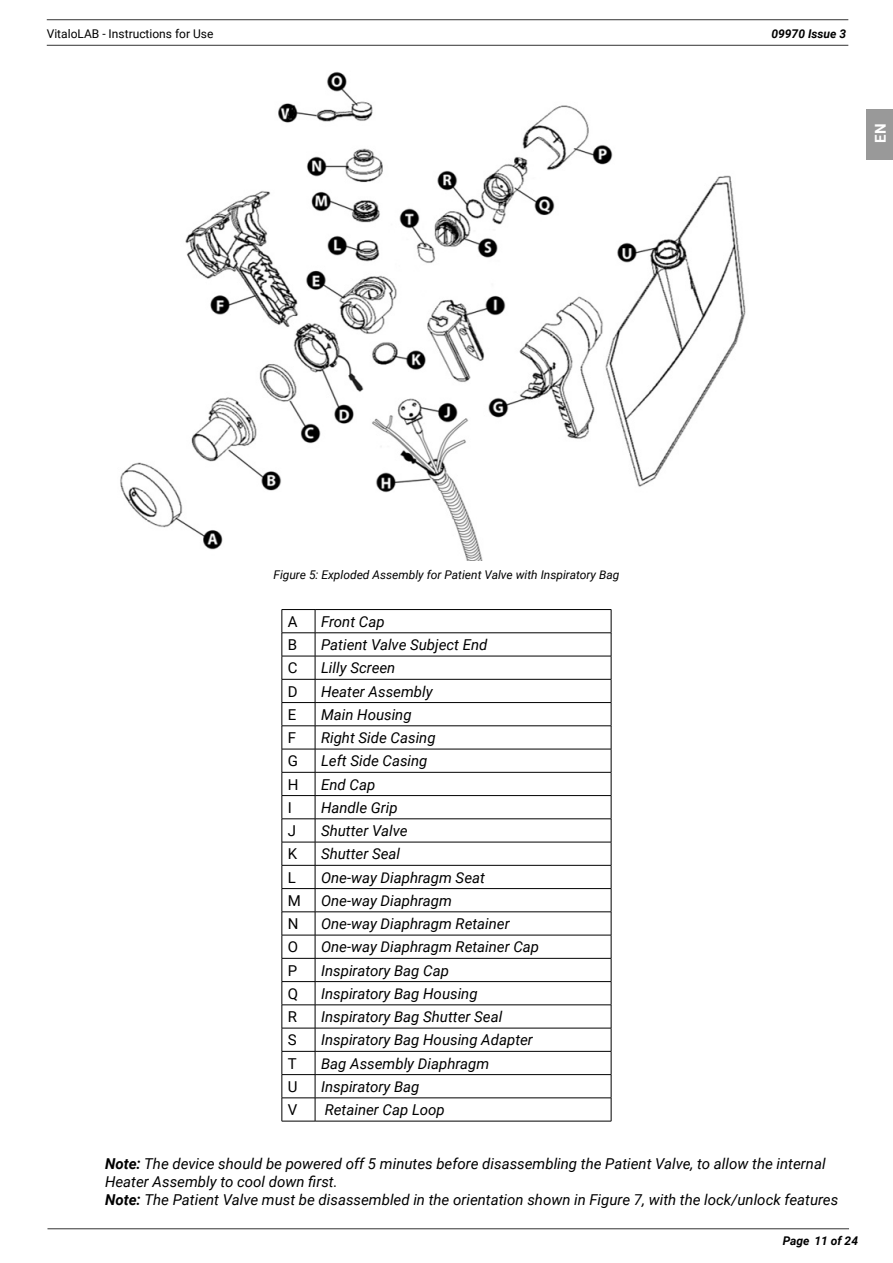
<style>
.page{position:relative;width:893px;height:1263px;background:#fff}
.page>*{position:absolute;margin:0;border:0;box-sizing:border-box;transform-origin:0 0}
.t1{font:italic 15px/18px "Roboto";color:#000}
.t2{font:15px "Roboto";color:#000}
.t3{font:700 15px "Roboto";color:#fff}
.Image_caption{font:italic 12px "Roboto";color:#000}
.t4{font:12px "Roboto";color:#000}
.t5{font:italic 700 12px "Roboto";color:#000}
.s1{font-weight:700}
</style>
<div class="page">
<hr style="left:47px;top:45px;width:801px;height:1px;background:#333">
<hr style="left:47px;top:19px;width:801px;height:1px;background:#333">
<div style="left:866px;top:109px;width:27px;height:50px;background:#999"></div>
<hr style="left:47px;top:1228px;width:802px;height:1px;background:#333">
<img style="left:120px;top:71px;width:626px;height:490px">
<svg style="left:283px;top:610px;width:328px;height:511px"></svg>
<hr style="left:282px;top:609px;width:33px;height:1px;background:#000">
<hr style="left:315px;top:609px;width:296px;height:1px;background:#000">
<hr style="left:282px;top:632px;width:33px;height:1px;background:#000">
<hr style="left:315px;top:632px;width:296px;height:1px;background:#000">
<hr style="left:282px;top:656px;width:33px;height:1px;background:#000">
<hr style="left:315px;top:656px;width:296px;height:1px;background:#000">
<hr style="left:282px;top:679px;width:33px;height:1px;background:#000">
<hr style="left:315px;top:679px;width:296px;height:1px;background:#000">
<hr style="left:282px;top:702px;width:33px;height:1px;background:#000">
<hr style="left:315px;top:702px;width:296px;height:1px;background:#000">
<hr style="left:282px;top:725px;width:33px;height:1px;background:#000">
<hr style="left:315px;top:725px;width:296px;height:1px;background:#000">
<hr style="left:282px;top:749px;width:33px;height:1px;background:#000">
<hr style="left:315px;top:749px;width:296px;height:1px;background:#000">
<hr style="left:282px;top:772px;width:33px;height:1px;background:#000">
<hr style="left:315px;top:772px;width:296px;height:1px;background:#000">
<hr style="left:282px;top:795px;width:33px;height:1px;background:#000">
<hr style="left:315px;top:795px;width:296px;height:1px;background:#000">
<hr style="left:282px;top:818px;width:33px;height:1px;background:#000">
<hr style="left:315px;top:818px;width:296px;height:1px;background:#000">
<hr style="left:282px;top:842px;width:33px;height:1px;background:#000">
<hr style="left:315px;top:842px;width:296px;height:1px;background:#000">
<hr style="left:282px;top:865px;width:33px;height:1px;background:#000">
<hr style="left:315px;top:865px;width:296px;height:1px;background:#000">
<hr style="left:282px;top:888px;width:33px;height:1px;background:#000">
<hr style="left:315px;top:888px;width:296px;height:1px;background:#000">
<hr style="left:282px;top:911px;width:33px;height:1px;background:#000">
<hr style="left:315px;top:911px;width:296px;height:1px;background:#000">
<hr style="left:282px;top:935px;width:33px;height:1px;background:#000">
<hr style="left:315px;top:935px;width:296px;height:1px;background:#000">
<hr style="left:282px;top:958px;width:33px;height:1px;background:#000">
<hr style="left:315px;top:958px;width:296px;height:1px;background:#000">
<hr style="left:282px;top:981px;width:33px;height:1px;background:#000">
<hr style="left:315px;top:981px;width:296px;height:1px;background:#000">
<hr style="left:282px;top:1004px;width:33px;height:1px;background:#000">
<hr style="left:315px;top:1004px;width:296px;height:1px;background:#000">
<hr style="left:282px;top:1028px;width:33px;height:1px;background:#000">
<hr style="left:315px;top:1028px;width:296px;height:1px;background:#000">
<hr style="left:282px;top:1051px;width:33px;height:1px;background:#000">
<hr style="left:315px;top:1051px;width:296px;height:1px;background:#000">
<hr style="left:282px;top:1074px;width:33px;height:1px;background:#000">
<hr style="left:315px;top:1074px;width:296px;height:1px;background:#000">
<hr style="left:282px;top:1097px;width:33px;height:1px;background:#000">
<svg style="left:282px;top:610px;width:1px;height:511px"></svg>
<hr style="left:315px;top:1097px;width:296px;height:1px;background:#000">
<svg style="left:315px;top:610px;width:1px;height:511px"></svg>
<svg style="left:611px;top:610px;width:1px;height:511px"></svg>
<hr style="left:282px;top:1121px;width:33px;height:1px;background:#000">
<hr style="left:315px;top:1121px;width:296px;height:1px;background:#000">
<p class="t4" style="left:47px;top:25px;width:168px">VitaloLAB - Instructions for Use</p>
<p class="t5" style="left:771px;top:25px;width:76px">09970 Issue 3</p>
<p class="t3" style="left:870px;top:143px;width:21px;rotate:-90deg">EN</p>
<p class="Image_caption" style="left:274px;top:567px;width:347px">Figure 5: Exploded Assembly for Patient Valve with Inspiratory Bag</p>
<p class="t2" style="left:288px;top:611px;width:11px">A</p>
<p class="t1" style="left:321px;top:612px;width:65px">Front Cap</p>
<p class="t2" style="left:288px;top:634px;width:11px">B</p>
<p class="t1" style="left:321px;top:635px;width:168px">Patient Valve Subject End</p>
<p class="t2" style="left:288px;top:657px;width:11px">C</p>
<p class="t1" style="left:321px;top:658px;width:76px">Lilly Screen</p>
<p class="t2" style="left:288px;top:681px;width:11px">D</p>
<p class="t1" style="left:321px;top:682px;width:113px">Heater Assembly</p>
<p class="t2" style="left:288px;top:704px;width:10px">E</p>
<p class="t1" style="left:321px;top:705px;width:92px">Main Housing</p>
<p class="t2" style="left:288px;top:727px;width:10px">F</p>
<p class="t1" style="left:321px;top:728px;width:116px">Right Side Casing</p>
<p class="t2" style="left:288px;top:750px;width:12px">G</p>
<p class="t1" style="left:321px;top:751px;width:108px">Left Side Casing</p>
<p class="t2" style="left:288px;top:774px;width:12px">H</p>
<p class="t1" style="left:321px;top:775px;width:56px">End Cap</p>
<p class="t2" style="left:288px;top:797px;width:6px">I</p>
<p class="t1" style="left:321px;top:798px;width:78px">Handle Grip</p>
<p class="t2" style="left:288px;top:820px;width:10px">J</p>
<p class="t1" style="left:321px;top:821px;width:88px">Shutter Valve</p>
<p class="t2" style="left:288px;top:843px;width:11px">K</p>
<p class="t1" style="left:321px;top:844px;width:81px">Shutter Seal</p>
<p class="t2" style="left:288px;top:867px;width:10px">L</p>
<p class="t1" style="left:321px;top:868px;width:165px">One-way Diaphragm Seat</p>
<p class="t2" style="left:288px;top:890px;width:15px">M</p>
<p class="t1" style="left:321px;top:891px;width:132px">One-way Diaphragm</p>
<p class="t2" style="left:288px;top:913px;width:12px">N</p>
<p class="t1" style="left:321px;top:914px;width:190px">One-way Diaphragm Retainer</p>
<p class="t2" style="left:288px;top:936px;width:12px">O</p>
<p class="t1" style="left:321px;top:937px;width:220px">One-way Diaphragm Retainer Cap</p>
<p class="t2" style="left:288px;top:960px;width:11px">P</p>
<p class="t1" style="left:321px;top:961px;width:129px">Inspiratory Bag Cap</p>
<p class="t2" style="left:288px;top:983px;width:12px">Q</p>
<p class="t1" style="left:321px;top:984px;width:158px">Inspiratory Bag Housing</p>
<p class="t2" style="left:288px;top:1006px;width:11px">R</p>
<p class="t1" style="left:321px;top:1007px;width:183px">Inspiratory Bag Shutter Seal</p>
<p class="t2" style="left:288px;top:1029px;width:10px">S</p>
<p class="t1" style="left:321px;top:1030px;width:213px">Inspiratory Bag Housing Adapter</p>
<p class="t2" style="left:288px;top:1053px;width:10px">T</p>
<p class="t1" style="left:321px;top:1054px;width:170px">Bag Assembly Diaphragm</p>
<p class="t2" style="left:288px;top:1076px;width:11px">U</p>
<p class="t1" style="left:321px;top:1077px;width:100px">Inspiratory Bag</p>
<p class="t2" style="left:288px;top:1099px;width:11px">V</p>
<p class="t1" style="left:325px;top:1100px;width:122px">Retainer Cap Loop</p>
<p class="t1" style="left:105px;top:1154px;width:722px"><span class="s1">Note:</span> The device should be powered off 5 minutes before disassembling the Patient Valve, to allow the internal<br>Heater Assembly to cool down first.</p>
<p class="t1" style="left:105px;top:1190px;width:735px"><span class="s1">Note:</span> The Patient Valve must be disassembled in the orientation shown in Figure 7, with the lock/unlock features</p>
<p class="t5" style="left:783px;top:1232px;width:77px">Page 11 of 24</p>
</div>
